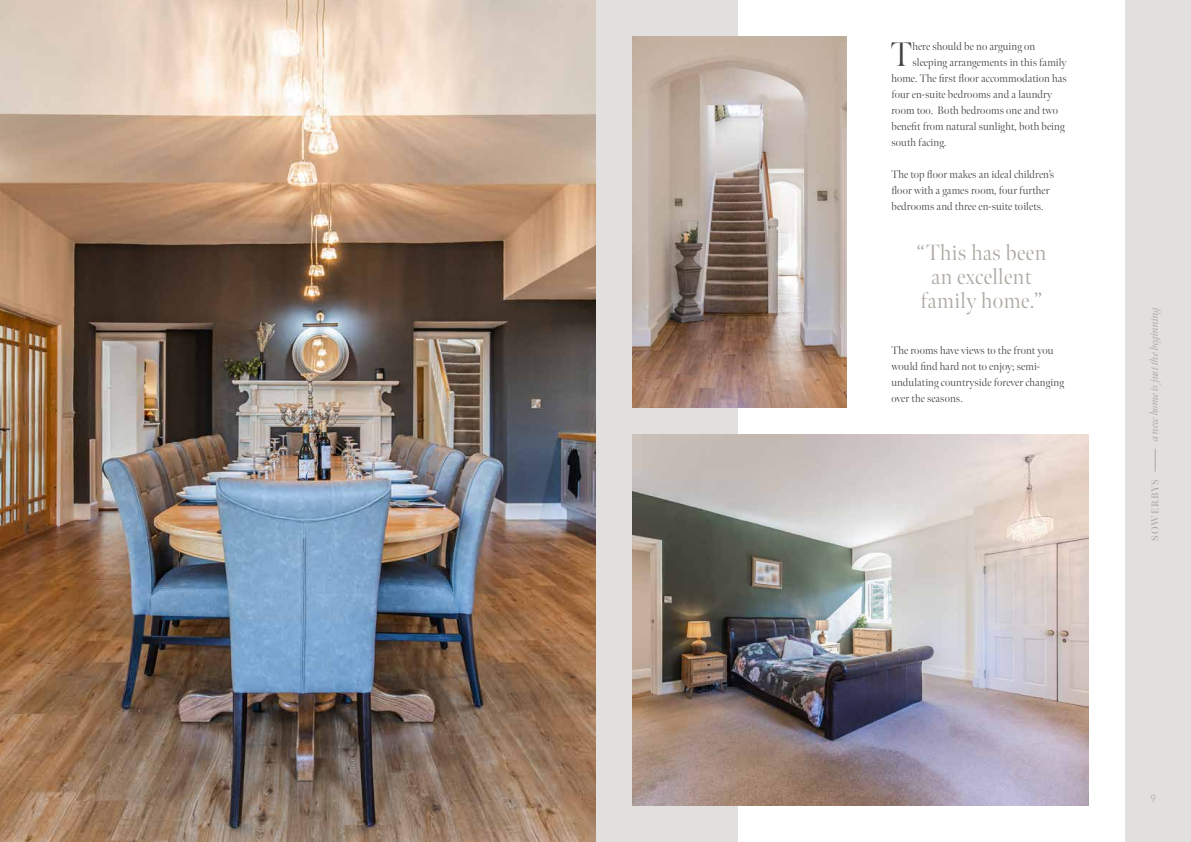
<style>
.page{position:relative;width:1191px;height:842px;background:#fff}
.page>*{position:absolute;margin:0;border:0;box-sizing:border-box;transform-origin:0 0}
.t1{font:300 34px "Meno Banner";color:#434141}
.t2{font:300 22px/24px "Meno Banner";letter-spacing:.02em;color:#ada8a0;text-align:center}
.t3{font:300 11px/16px "Meno Banner";letter-spacing:.01em;color:#434141}
.t4{font:italic 11px "Meno Banner";letter-spacing:-.01em;color:#ada8a0}
.t5{font:600 10px "Meno Banner";letter-spacing:.08em;color:#ada8a0}
.t6{font:300 10px "Quasimoda";color:#ada8a0}
</style>
<div class="page">
<div style="left:595px;top:0;width:596px;height:842px;background:#e2e0df"></div>
<svg style="left:1155px;top:449px;width:1px;height:22px"></svg>
<img style="left:0;top:0;width:595px;height:842px">
<div style="left:738px;top:0;width:387px;height:842px;background:#fff"></div>
<img style="left:632px;top:36px;width:215px;height:372px">
<img style="left:632px;top:434px;width:456px;height:372px">
<h1 class="t1" style="left:890px;top:34px;width:23px">T</h1>
<p class="t3" style="left:912px;top:38px;width:124px">here should be no arguing on</p>
<p class="t3" style="left:912px;top:54px;width:156px">sleeping arrangements in this family</p>
<p class="t3" style="left:891px;top:70px;width:177px">home. The first floor accommodation has</p>
<p class="t3" style="left:891px;top:86px;width:162px">four en-suite bedrooms and a laundry</p>
<p class="t3" style="left:891px;top:102px;width:168px">room too. Both bedrooms one and two</p>
<p class="t3" style="left:891px;top:119px;width:175px">benefit from natural sunlight, both being</p>
<p class="t3" style="left:891px;top:135px;width:57px">south facing.</p>
<p class="t3" style="left:891px;top:167px;width:164px">The top floor makes an ideal children’s floor with a games room, four further bedrooms and three en-suite toilets.</p>
<h2 class="t2" style="left:916px;top:241px;width:131px">“This has been an excellent family home.”</h2>
<p class="t3" style="left:891px;top:343px;width:174px">The rooms have views to the front you would find hard not to enjoy; semi&shy;undulating countryside forever changing over the seasons.</p>
<p class="t4" style="left:1147px;top:441px;width:138px;rotate:-90deg">a new home is just the beginning</p>
<p class="t5" style="left:1149px;top:541px;width:63px;rotate:-90deg">SOWERBYS</p>
<p class="t6" style="left:1150px;top:791px;width:7px">9</p>
</div>
